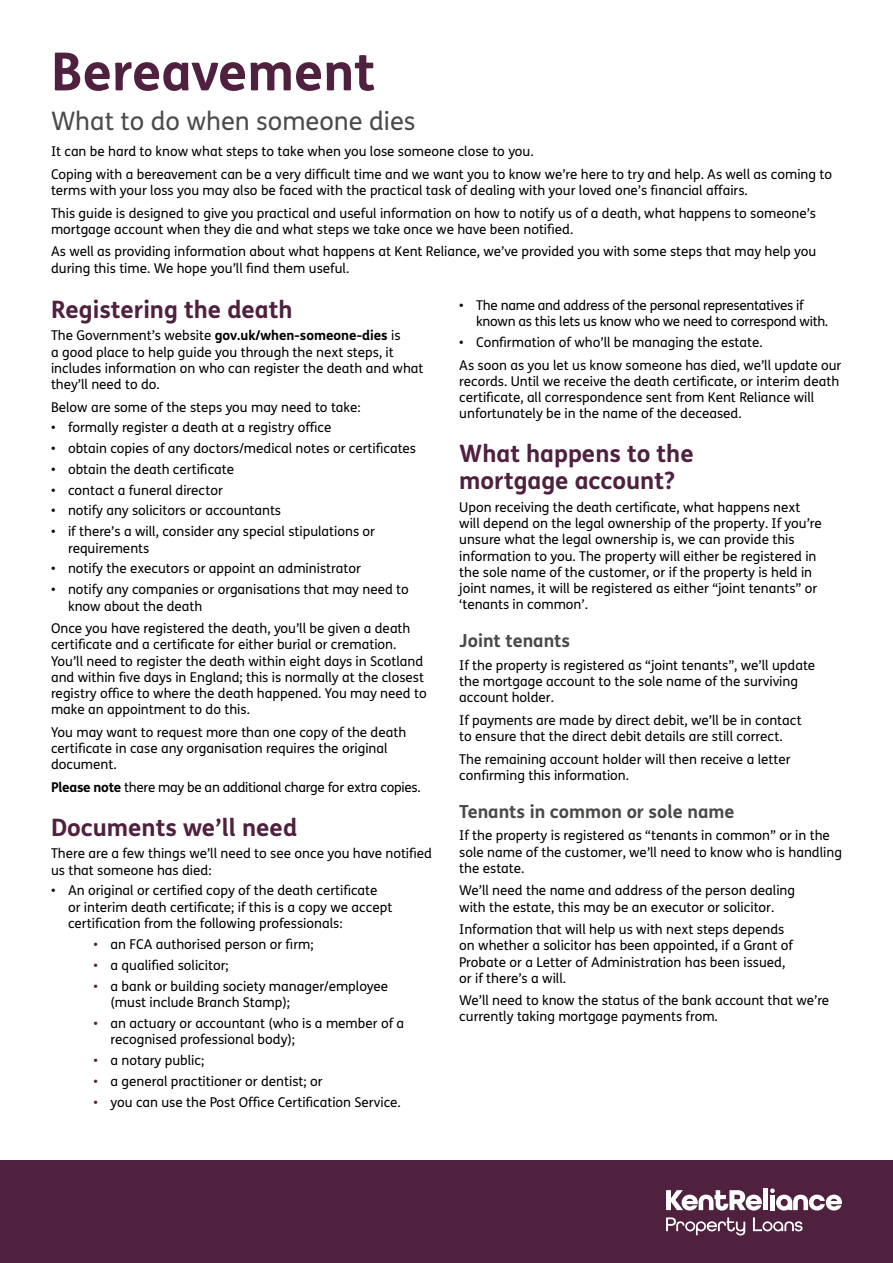
<style>
.page{position:relative;width:893px;height:1263px;background:#fff}
.page>*{position:absolute;margin:0;border:0;box-sizing:border-box;transform-origin:0 0}
.t1{font:700 52.5px "FS Me";color:#50213f}
.t2{font:25.5px "FS Me";color:#4a4a49}
.t3{font:700 24px/27px "FS Me";color:#50213f}
.t4{font:700 18px "FS Me";color:#4a4a49}
.t5{font:13.5px/16.2px "FS Me";color:#000}
.t6{font:13.5px/16.5px "FS Me";letter-spacing:-.02em;color:#000}
.s1{font-weight:700}
.s2{color:#50213f}
</style>
<div class="page">
<div style="left:0;top:1161px;width:893px;height:102px;background:#50213f"></div>
<div style="left:763px;top:1188px;width:5px;height:22px;background:#fff"></div>
<svg style="left:770px;top:1188px;width:72px;height:22px"></svg>
<svg style="left:666px;top:1190px;width:96px;height:20px"></svg>
<svg style="left:753px;top:1217px;width:50px;height:14px"></svg>
<svg style="left:666px;top:1217px;width:79px;height:18px"></svg>
<h1 class="t1" style="left:51px;top:31px;width:326px">Bereavement</h1>
<h2 class="t2" style="left:51px;top:103px;width:366px">What to do when someone dies</h2>
<p class="t5" style="left:51px;top:140px;width:783px;line-height:22.5px">It can be hard to know what steps to take when you lose someone close to you.<br>Coping with a bereavement can be a very difficult time and we want you to know we’re here to try and help. As well as coming to</p>
<p class="t5" style="left:51px;top:179px;width:766px;line-height:22.5px">terms with your loss you may also be faced with the practical task of dealing with your loved one’s financial affairs.<br>This guide is designed to give you practical and useful information on how to notify us of a death, what happens to someone’s</p>
<p class="t5" style="left:51px;top:218px;width:767px;line-height:22.5px">mortgage account when they die and what steps we take once we have been notified.<br>As well as providing information about what happens at Kent Reliance, we’ve provided you with some steps that may help you</p>
<p class="t5" style="left:51px;top:260px;width:300px">during this time. We hope you’ll find them useful.</p>
<h3 class="t3" style="left:51px;top:295px;width:243px">Registering the death</h3>
<p class="t5" style="left:51px;top:327px;width:374px">The Government’s website <span class="s1">gov.uk/when-someone-dies</span> is<br>a good place to help guide you through the next steps, it includes information on who can register the death and what they’ll need to do.</p>
<p class="t5" style="left:51px;top:398px;width:311px">Below are some of the steps you may need to take:</p>
<p class="t5" style="left:51px;top:419px;width:282px">• formally register a death at a registry office</p>
<p class="t5" style="left:51px;top:440px;width:367px">• obtain copies of any doctors/medical notes or certificates</p>
<p class="t5" style="left:51px;top:461px;width:185px">• obtain the death certificate</p>
<p class="t5" style="left:51px;top:481px;width:173px">• contact a funeral director</p>
<p class="t5" style="left:51px;top:502px;width:232px">• notify any solicitors or accountants</p>
<p class="t5" style="left:68px;top:523px;width:309px;text-indent:-17px">• if there’s a will, consider any special stipulations or requirements</p>
<p class="t5" style="left:51px;top:560px;width:311px">• notify the executors or appoint an administrator</p>
<p class="t5" style="left:68px;top:581px;width:342px;text-indent:-17px">• notify any companies or organisations that may need to know about the death</p>
<p class="t5" style="left:51px;top:620px;width:377px">Once you have registered the death, you’ll be given a death certificate and a certificate for either burial or cremation.<br>You’ll need to register the death within eight days in Scotland and within five days in England; this is normally at the closest registry office to where the death happened. You may need to make an appointment to do this.</p>
<p class="t5" style="left:51px;top:724px;width:357px">You may want to request more than one copy of the death certificate in case any organisation requires the original document.</p>
<p class="t6" style="left:51px;top:778px;width:371px"><span class="s1">Please note</span> there may be an additional charge for extra copies.</p>
<h3 class="t3" style="left:51px;top:812px;width:248px">Documents we’ll need</h3>
<p class="t5" style="left:51px;top:845px;width:383px">There are a few things we’ll need to see once you have notified us that someone has died:</p>
<p class="t5" style="left:68px;top:882px;width:326px;text-indent:-17px">• An original or certified copy of the death certificate or interim death certificate; if this is a copy we accept certification from the following professionals:</p>
<p class="t5" style="left:94px;top:936px;width:222px"><span class="s2">•</span> an FCA authorised person or firm;</p>
<p class="t5" style="left:94px;top:957px;width:137px"><span class="s2">•</span> a qualified solicitor;</p>
<p class="t5" style="left:111px;top:977px;width:279px;text-indent:-17px"><span class="s2">•</span> a bank or building society manager/employee (must include Branch Stamp);</p>
<p class="t5" style="left:111px;top:1014px;width:295px;text-indent:-17px"><span class="s2">•</span> an actuary or accountant (who is a member of a recognised professional body);</p>
<p class="t5" style="left:94px;top:1052px;width:112px"><span class="s2">•</span> a notary public;</p>
<p class="t5" style="left:94px;top:1073px;width:231px"><span class="s2">•</span> a general practitioner or dentist; or</p>
<p class="t5" style="left:94px;top:1093px;width:309px"><span class="s2">•</span> you can use the Post Office Certification Service.</p>
<p class="t6" style="left:476px;top:297px;width:353px;text-indent:-17px">• The name and address of the personal representatives if known as this lets us know who we need to correspond with.</p>
<p class="t5" style="left:459px;top:331px;width:384px;line-height:22.5px">• Confirmation of who’ll be managing the estate.<br>As soon as you let us know someone has died, we’ll update our</p>
<p class="t5" style="left:459px;top:373px;width:381px">records. Until we receive the death certificate, or interim death certificate, all correspondence sent from Kent Reliance will unfortunately be in the name of the deceased.</p>
<h3 class="t3" style="left:459px;top:439px;width:236px">What happens to the mortgage account?</h3>
<p class="t5" style="left:459px;top:499px;width:364px">Upon receiving the death certificate, what happens next will depend on the legal ownership of the property. If you’re unsure what the legal ownership is, we can provide this information to you. The property will either be registered in the sole name of the customer, or if the property is held in joint names, it will be registered as either “joint tenants” or ‘tenants in common’.</p>
<h3 class="t4" style="left:459px;top:627px;width:112px">Joint tenants</h3>
<p class="t5" style="left:459px;top:657px;width:357px">If the property is registered as “joint tenants”, we’ll update the mortgage account to the sole name of the surviving account holder.</p>
<p class="t5" style="left:459px;top:712px;width:344px">If payments are made by direct debit, we’ll be in contact to ensure that the direct debit details are still correct.</p>
<p class="t5" style="left:459px;top:750px;width:333px">The remaining account holder will then receive a letter confirming this information.</p>
<h3 class="t4" style="left:459px;top:797px;width:277px">Tenants in common or sole name</h3>
<p class="t5" style="left:459px;top:827px;width:384px">If the property is registered as “tenants in common” or in the sole name of the customer, we’ll need to know who is handling the estate.</p>
<p class="t5" style="left:459px;top:882px;width:337px">We’ll need the name and address of the person dealing with the estate, this may be an executor or solicitor.</p>
<p class="t5" style="left:459px;top:921px;width:335px">Information that will help us with next steps depends on whether a solicitor has been appointed, if a Grant of Probate or a Letter of Administration has been issued, or if there’s a will.</p>
<p class="t5" style="left:459px;top:992px;width:372px">We’ll need to know the status of the bank account that we’re currently taking mortgage payments from.</p>
</div>
